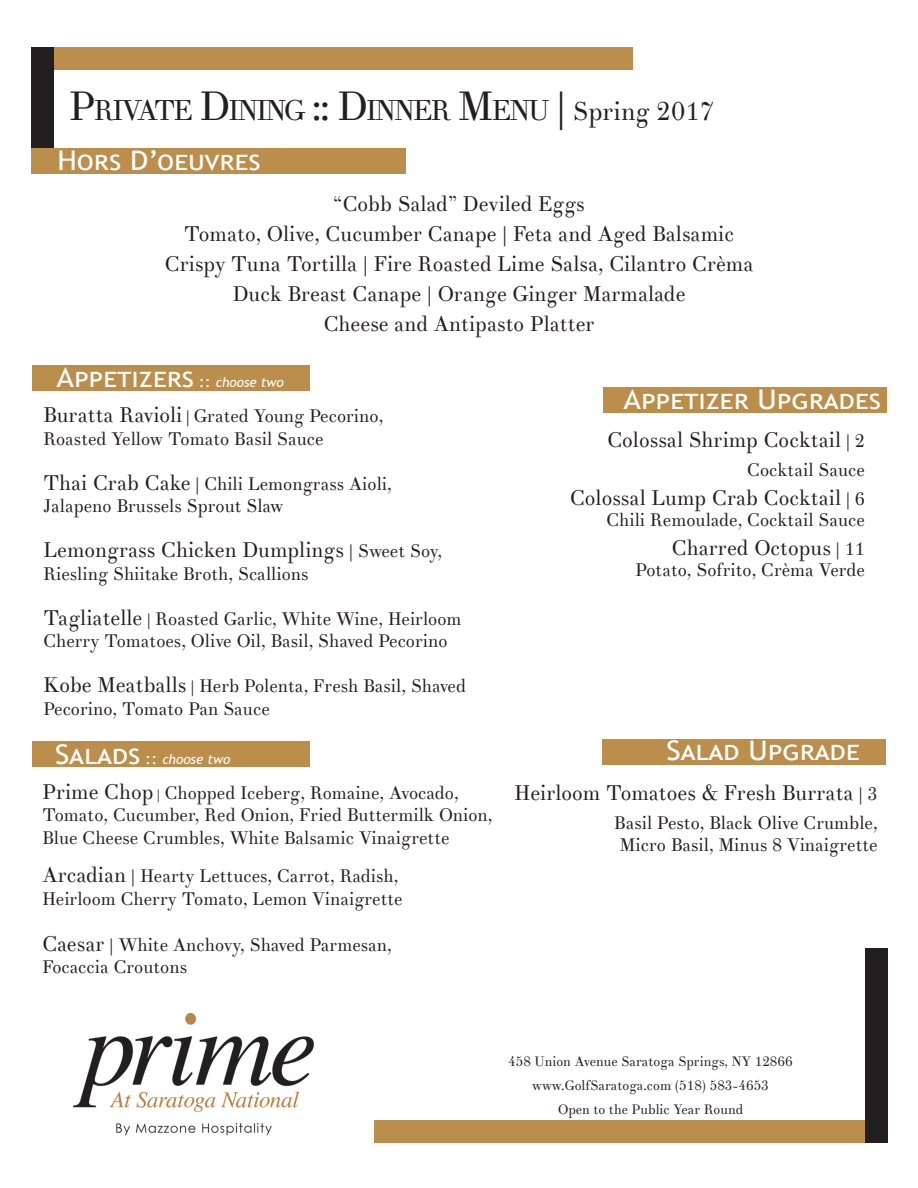
<style>
.page{position:relative;width:918px;height:1188px;background:#fff}
.page>*{position:absolute;margin:0;border:0;box-sizing:border-box;transform-origin:0 0}
.t1{font:28.35px "Theano Didot";letter-spacing:-.07em;color:#231f20}
.t2{font:27px "Trebuchet MS";color:#fff;scale:1.1 1}
.t3{font:21px "Theano Didot";color:#231f20}
.t4{font:18px/22.5px "Theano Didot";color:#231f20}
.t5{font:13.5px "Theano Didot";color:#231f20}
.t6{font:italic 13.5px "Trebuchet MS";color:#fff}
.s1{font-size:40.5px}
.s2{font-size:25.5px}
.s3{font-size:15px}
.s4{font-style:italic;font-size:13.5px}
.s5{font-size:21px}
.s6{font-size:16.5px}
.s7{font-size:18px}
.s8{font-style:normal;font-size:27px}
.s9{font-style:normal;font-size:15px}
.s10{font-size:13.5px}
</style>
<div class="page">
<div style="left:40px;top:47px;width:593px;height:22px;background:#bc8e4b"></div>
<div style="left:32px;top:47px;width:22px;height:126px;background:#231f20"></div>
<div style="left:32px;top:365px;width:278px;height:25px;background:#bc8e4b"></div>
<div style="left:32px;top:742px;width:278px;height:25px;background:#bc8e4b"></div>
<div style="left:603px;top:387px;width:284px;height:26px;background:#bc8e4b"></div>
<div style="left:31px;top:148px;width:375px;height:25px;background:#bc8e4b"></div>
<div style="left:603px;top:739px;width:283px;height:26px;background:#bc8e4b"></div>
<div style="left:375px;top:1121px;width:507px;height:22px;background:#bc8e4b"></div>
<div style="left:865px;top:948px;width:22px;height:195px;background:#231f20"></div>
<img style="left:73px;top:1012px;width:241px;height:124px">
<p class="t1" style="left:69px;top:93px;width:647px"><span class="s1">P</span>RIVATE <span class="s1">D</span>INING <span class="s1">:: D</span>INNER <span class="s1">M</span>ENU <span class="s1">|</span> <span class="s2">Spring 2017</span></p>
<p class="t2" style="left:58px;top:144px;width:186px">Hors D’oeuvres</p>
<p class="t3" style="left:333px;top:191px;width:253px">“Cobb Salad” Deviled Eggs</p>
<p class="t3" style="left:184px;top:221px;width:552px">Tomato, Olive, Cucumber Canape | Feta and Aged Balsamic</p>
<p class="t3" style="left:165px;top:251px;width:590px">Crispy Tuna Tortilla | Fire Roasted Lime Salsa, Cilantro Crèma</p>
<p class="t3" style="left:233px;top:281px;width:455px">Duck Breast Canape | Orange Ginger Marmalade</p>
<p class="t3" style="left:323px;top:311px;width:273px">Cheese and Antipasto Platter</p>
<p class="t2" style="left:57px;top:361px;width:208px">Appetizers <span class="s3">::</span> <span class="s4">choose two</span></p>
<p class="t4" style="left:43px;top:405px;width:342px"><span class="s5">Buratta Ravioli</span> <span class="s6">|</span> Grated Young Pecorino,<br>Roasted Yellow Tomato Basil Sauce</p>
<p class="t4" style="left:43px;top:473px;width:350px"><span class="s5">Thai Crab Cake</span> | Chili Lemongrass Aioli,<br>Jalapeno Brussels Sprout Slaw</p>
<p class="t3" style="left:43px;top:537px;width:401px">Lemongrass Chicken Dumplings <span class="s7">| Sweet Soy,</span></p>
<p class="t4" style="left:43px;top:563px;width:267px">Riesling Shiitake Broth, Scallions</p>
<p class="t4" style="left:43px;top:608px;width:420px"><span class="s5">Tagliatelle</span> <span class="s6">|</span> Roasted Garlic, White Wine, Heirloom<br>Cherry Tomatoes, Olive Oil, Basil, Shaved Pecorino</p>
<p class="t4" style="left:43px;top:675px;width:425px"><span class="s5">Kobe Meatballs</span> <span class="s6">|</span> Herb Polenta, Fresh Basil, Shaved<br>Pecorino, Tomato Pan Sauce</p>
<p class="t6" style="left:55px;top:751px;width:177px"><span class="s8">Salads</span> <span class="s9">::</span> choose two</p>
<p class="t4" style="left:42px;top:781px;width:452px"><span class="s5">Prime Chop</span> <span class="s10">|</span> Chopped Iceberg, Romaine, Avocado,<br>Tomato, Cucumber, Red Onion, Fried Buttermilk Onion,<br>Blue Cheese Crumbles, White Balsamic Vinaigrette</p>
<p class="t4" style="left:42px;top:865px;width:362px"><span class="s5">Arcadian</span> | Hearty Lettuces, Carrot, Radish,<br>Heirloom Cherry Tomato, Lemon Vinaigrette</p>
<p class="t4" style="left:42px;top:934px;width:351px"><span class="s5">Caesar</span> | White Anchovy, Shaved Parmesan,<br>Focaccia Croutons</p>
<p class="t2" style="left:624px;top:383px;width:236px">Appetizer Upgrades</p>
<p class="t3" style="left:607px;top:427px;width:259px">Colossal Shrimp Cocktail <span class="s7">| 2</span></p>
<p class="t4" style="left:747px;top:459px;width:120px">Cocktail Sauce</p>
<p class="t3" style="left:570px;top:484px;width:297px">Colossal Lump Crab Cocktail <span class="s7">| 6</span></p>
<p class="t4" style="left:606px;top:509px;width:260px">Chili Remoulade, Cocktail Sauce</p>
<p class="t3" style="left:672px;top:535px;width:195px">Charred Octopus <span class="s7">| 11</span></p>
<p class="t4" style="left:635px;top:559px;width:231px">Potato, Sofrito, Crèma Verde</p>
<p class="t2" style="left:667px;top:733px;width:177px">Salad Upgrade</p>
<p class="t3" style="left:514px;top:780px;width:365px">Heirloom Tomatoes &amp; Fresh Burrata <span class="s7">| 3</span></p>
<p class="t4" style="left:614px;top:813px;width:265px;line-height:21.6px;text-align:center">Basil Pesto, Black Olive Crumble,<br>Micro Basil, Minus 8 Vinaigrette</p>
<p class="t5" style="left:508px;top:1053px;width:286px">458 Union Avenue Saratoga Springs, NY 12866</p>
<p class="t5" style="left:532px;top:1077px;width:238px">www.GolfSaratoga.com (518) 583-4653</p>
<p class="t5" style="left:558px;top:1101px;width:187px">Open to the Public Year Round</p>
</div>
